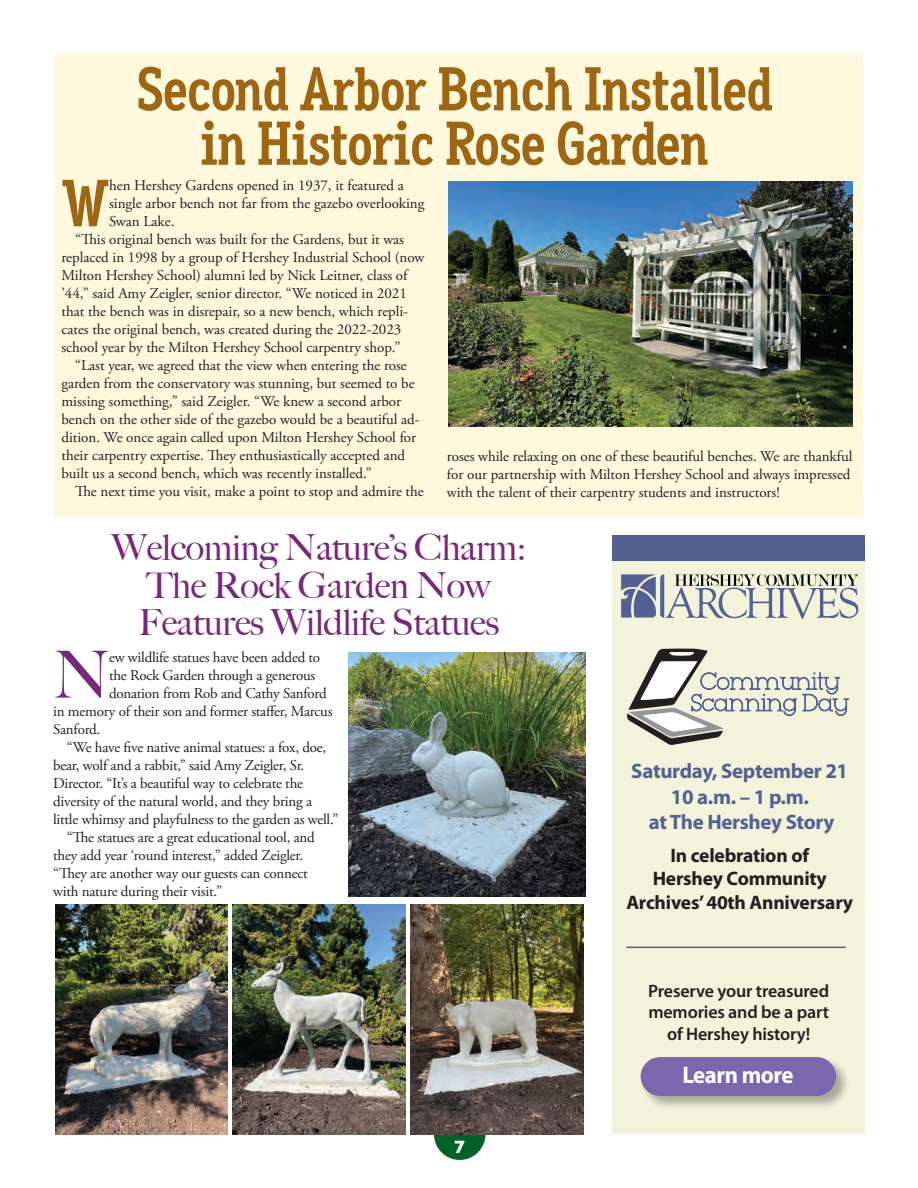
<style>
.page{position:relative;width:918px;height:1188px;background:#fff}
.page>*{position:absolute;margin:0;border:0;box-sizing:border-box;transform-origin:0 0}
.t1{font:700 66.6px "Aaux Office";color:#9e6512}
.t2{font:500 64.95px "Big Caslon";color:#77287a}
.t3{font:700 61.8px/54.4px "Aaux Office";letter-spacing:-.03em;color:#9e6512;text-align:center;scale:.95 1}
.t4{font:500 36px/37.5px "Big Caslon";letter-spacing:-.01em;color:#77287a;text-align:center}
.t5{font:700 24px "Myriad Pro";letter-spacing:-.02em;color:#fff;scale:.95 1}
.t6{font:700 20.85px/25px "Myriad Pro";letter-spacing:-.015em;color:#536192;text-align:center}
.t7{font:700 19.5px/23.4px "Myriad Pro";letter-spacing:-.01em;color:#231f20;text-align:center}
.t8{font:600 18px/21.6px "Myriad Pro";letter-spacing:-.01em;color:#231f20;text-align:center}
.t9{font:18px "Neutra Disp Titling";color:#fff}
.t10{font:15px/18px "Adobe Garamond Pro";letter-spacing:-.005em;color:#231f20;text-align:justify}
</style>
<div class="page">
<div style="left:54px;top:54px;width:809px;height:464px;background:#fef8dd"></div>
<img style="left:448px;top:181px;width:404px;height:246px">
<svg style="left:434px;top:1135px;width:52px;height:25px"></svg>
<div style="left:612px;top:557px;width:253px;height:577px;background:#f2f3da"></div>
<div style="left:612px;top:536px;width:253px;height:25px;background:#536192"></div>
<svg style="left:627px;top:648px;width:222px;height:97px"></svg>
<svg style="left:621px;top:574px;width:238px;height:45px"></svg>
<hr style="left:626px;top:947px;width:220px;height:1px;background:#536192">
<div style="left:640px;top:1056px;width:210px;height:55px;background:#231f20;opacity:.35"></div>
<div style="left:641px;top:1057px;width:195px;height:39px;background:#7a67ae;border-radius:19px"></div>
<img style="left:411px;top:904px;width:173px;height:231px">
<img style="left:233px;top:904px;width:173px;height:231px">
<img style="left:349px;top:652px;width:236px;height:244px">
<img style="left:55px;top:904px;width:173px;height:231px">
<h3 class="t3" style="left:136px;top:61px;width:673px">Second Arbor Bench Installed in Historic Rose Garden</h3>
<h1 class="t1" style="left:62px;top:164px;width:49px">W</h1>
<p class="t10" style="left:109px;top:177px;width:296px">hen Hershey Gardens opened in 1937, it featured a</p>
<p class="t10" style="left:109px;top:195px;width:317px">single arbor bench not far from the gazebo overlooking</p>
<p class="t10" style="left:109px;top:213px;width:67px">Swan Lake.</p>
<p class="t10" style="left:75px;top:231px;width:331px">“This original bench was built for the Gardens, but it was</p>
<p class="t10" style="left:62px;top:249px;width:364px">replaced in 1998 by a group of Hershey Industrial School (now</p>
<p class="t10" style="left:62px;top:267px;width:348px">Milton Hershey School) alumni led by Nick Leitner, class of</p>
<p class="t10" style="left:62px;top:285px;width:347px">’44,” said Amy Zeigler, senior director. “We noticed in 2021</p>
<p class="t10" style="left:62px;top:303px;width:348px">that the bench was in disrepair, so a new bench, which repli-</p>
<p class="t10" style="left:62px;top:321px;width:341px">cates the original bench, was created during the 2022-2023</p>
<p class="t10" style="left:62px;top:339px;width:341px">school year by the Milton Hershey School carpentry shop.”</p>
<p class="t10" style="left:75px;top:357px;width:333px">“Last year, we agreed that the view when entering the rose</p>
<p class="t10" style="left:62px;top:375px;width:355px">garden from the conservatory was stunning, but seemed to be</p>
<p class="t10" style="left:62px;top:393px;width:341px">missing something,” said Zeigler. “We knew a second arbor</p>
<p class="t10" style="left:62px;top:411px;width:360px">bench on the other side of the gazebo would be a beautiful ad-</p>
<p class="t10" style="left:62px;top:429px;width:356px">dition. We once again called upon Milton Hershey School for</p>
<p class="t10" style="left:62px;top:447px;width:345px">their carpentry expertise. They enthusiastically accepted and</p>
<p class="t10" style="left:62px;top:465px;width:312px">built us a second bench, which was recently installed.”</p>
<p class="t10" style="left:75px;top:483px;width:350px">The next time you visit, make a point to stop and admire the</p>
<p class="t10" style="left:447px;top:447px;width:407px">roses while relaxing on one of these beautiful benches. We are thankful for our partnership with Milton Hershey School and always impressed with the talent of their carpentry students and instructors!</p>
<h3 class="t4" style="left:111px;top:527px;width:416px">Welcoming Nature’s Charm:<br>The Rock Garden Now<br>Features Wildlife Statues</h3>
<h2 class="t2" style="left:53px;top:621px;width:58px">N</h2>
<p class="t10" style="left:109px;top:648px;width:213px">ew wildlife statues have been added to</p>
<p class="t10" style="left:109px;top:666px;width:208px">the Rock Garden through a generous</p>
<p class="t10" style="left:109px;top:684px;width:219px">donation from Rob and Cathy Sanford</p>
<p class="t10" style="left:53px;top:702px;width:281px">in memory of their son and former staffer, Marcus</p>
<p class="t10" style="left:53px;top:720px;width:49px">Sanford.</p>
<p class="t10" style="left:67px;top:738px;width:261px">“We have five native animal statues: a fox, doe,</p>
<p class="t10" style="left:53px;top:756px;width:253px">bear, wolf and a rabbit,” said Amy Zeigler, Sr.</p>
<p class="t10" style="left:53px;top:774px;width:251px">Director. “It’s a beautiful way to celebrate the</p>
<p class="t10" style="left:53px;top:792px;width:260px">diversity of the natural world, and they bring a</p>
<p class="t10" style="left:53px;top:810px;width:287px">little whimsy and playfulness to the garden as well.”</p>
<p class="t10" style="left:67px;top:828px;width:250px">“The statues are a great educational tool, and</p>
<p class="t10" style="left:53px;top:846px;width:252px">they add year ‘round interest,” added Zeigler.</p>
<p class="t10" style="left:53px;top:864px;width:256px">“They are another way our guests can connect</p>
<p class="t10" style="left:53px;top:882px;width:171px">with nature during their visit.”</p>
<p class="t9" style="left:454px;top:1135px;width:12px">7</p>
<h3 class="t6" style="left:631px;top:758px;width:218px">Saturday, September 21<br>10 a.m. – 1 p.m.<br>at The Hershey Story</h3>
<h3 class="t7" style="left:626px;top:843px;width:228px">In celebration of<br>Hershey Community<br>Archives’ 40th Anniversary</h3>
<p class="t8" style="left:648px;top:979px;width:182px">Preserve your treasured memories and be a part of Hershey history!</p>
<h3 class="t5" style="left:682px;top:1059px;width:119px">Learn more</h3>
</div>
